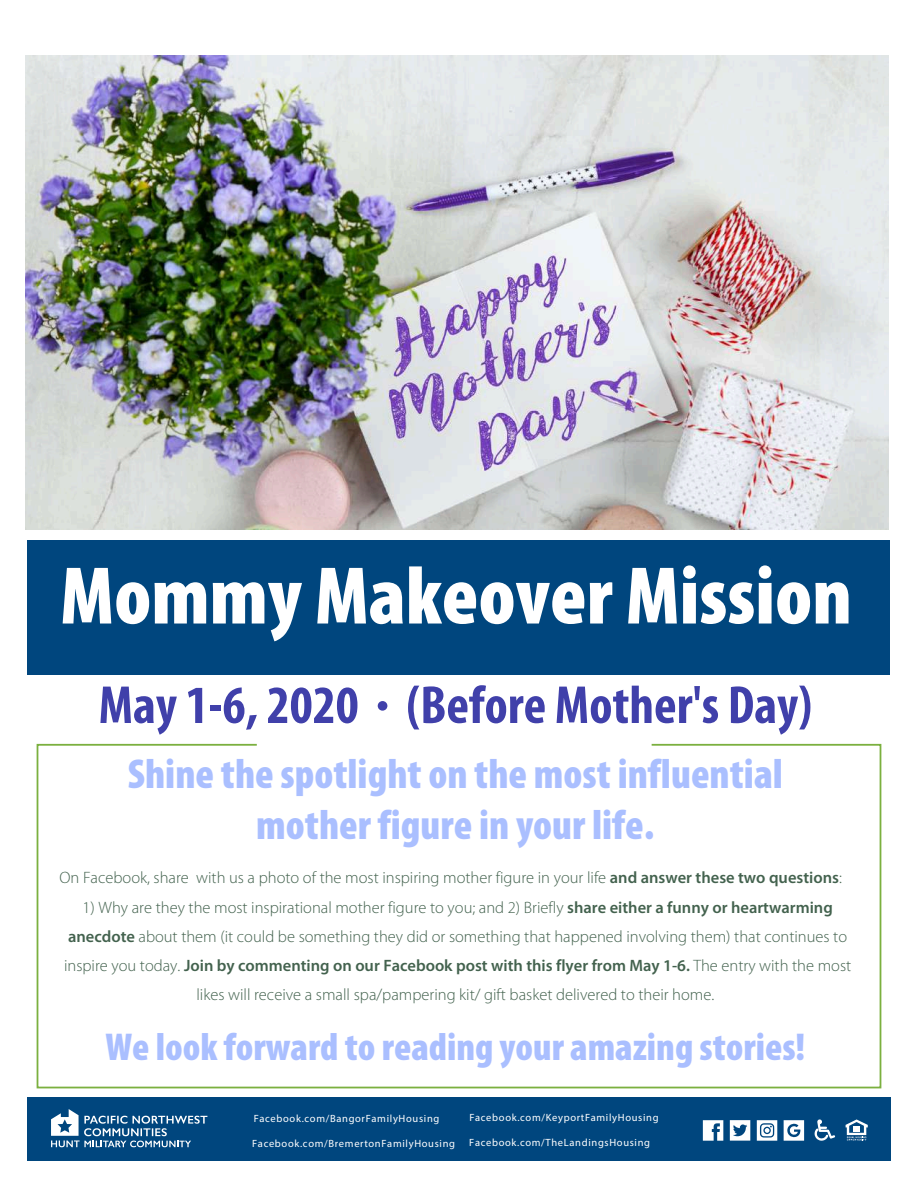
<style>
.page{position:relative;width:918px;height:1188px;background:#fff}
.page>*{position:absolute;margin:0;border:0;box-sizing:border-box;transform-origin:0 0}
.t1{font:900 condensed 82.5px "Myriad Pro";color:#fff}
.t2{font:700 condensed 54px "Myriad Pro";color:#4040aa}
.t3{font:900 condensed 42px/50.4px "Myriad Pro";color:#aabfff;text-align:center}
.t4{font:900 condensed 39px "Myriad Pro";color:#aabfff}
.t5{font:300 16.5px/29.1px "Myriad Pro";color:#43624e;text-align:center}
.t6{font:10.5px "Myriad Pro";letter-spacing:.065em;color:#fff}
.s1{font-weight:300;font-stretch:normal}
.s2{font-weight:600}
</style>
<div class="page">
<div style="left:27px;top:541px;width:863px;height:134px;background:#00467e"></div>
<div style="left:27px;top:1097px;width:864px;height:64px;background:#00467e"></div>
<svg style="left:846px;top:1119px;width:22px;height:22px"></svg>
<svg style="left:815px;top:1119px;width:20px;height:22px"></svg>
<svg style="left:703px;top:1120px;width:20px;height:21px"></svg>
<svg style="left:784px;top:1120px;width:20px;height:21px"></svg>
<svg style="left:730px;top:1120px;width:20px;height:21px"></svg>
<svg style="left:757px;top:1120px;width:20px;height:21px"></svg>
<svg style="left:51px;top:1109px;width:156px;height:38px"></svg>
<svg style="left:36px;top:743px;width:846px;height:346px"></svg>
<img style="left:25px;top:56px;width:864px;height:473px">
<h1 class="t1" style="left:60px;top:550px;width:793px">Mommy Makeover Mission</h1>
<h2 class="t2" style="left:99px;top:671px;width:715px">May 1-6, 2020 <span class="s1">•</span> (Before Mother's Day)</h2>
<h3 class="t3" style="left:128px;top:750px;width:656px">Shine the spotlight on the most influential mother figure in your life.</h3>
<p class="t5" style="left:59px;top:863px;width:784px">On Facebook, share with us a photo of the most inspiring mother figure in your life <span class="s2">and answer these two questions</span>:</p>
<p class="t5" style="left:64px;top:893px;width:789px">1) Why are they the most inspirational mother figure to you; and 2) Briefly <span class="s2">share either a funny or heartwarming anecdote</span> about them (it could be something they did or something that happened involving them) that continues to inspire you today. <span class="s2">Join by commenting on our Facebook post with this flyer from May 1-6.</span> The entry with the most likes will receive a small spa/pampering kit/ gift basket delivered to their home.</p>
<h3 class="t4" style="left:105px;top:1025px;width:701px">We look forward to reading your amazing stories!</h3>
<p class="t6" style="left:254px;top:1112px;width:187px">Facebook.com/BangorFamilyHousing</p>
<p class="t6" style="left:469px;top:1111px;width:191px">Facebook.com/KeyportFamilyHousing</p>
<p class="t6" style="left:252px;top:1137px;width:204px">Facebook.com/BremertonFamilyHousing</p>
<p class="t6" style="left:469px;top:1136px;width:182px">Facebook.com/TheLandingsHousing</p>
</div>
